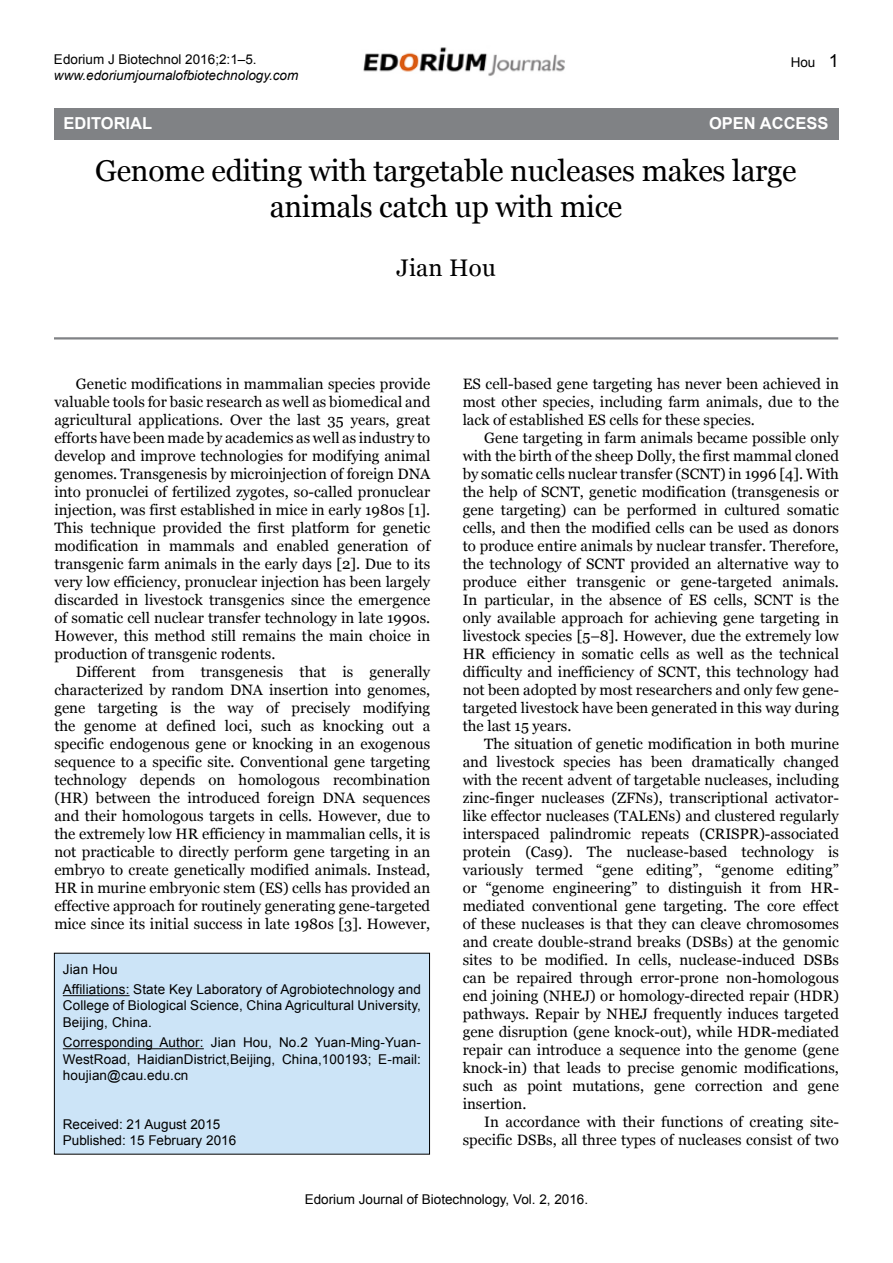
<style>
.page{position:relative;width:893px;height:1263px;background:#fff}
.page>*{position:absolute;margin:0;border:0;box-sizing:border-box;transform-origin:0 0}
.t1{font:30px/36px "Georgia";letter-spacing:-.01em;color:#000;text-align:center}
.t2{font:24px "Georgia";letter-spacing:.01em;color:#000}
.t3{font:700 16.5px "Arial";color:#fff}
.t4{font:15px/18px "Georgia";color:#000;text-align:justify}
.t5{font:13.5px/16.2px "Arial";letter-spacing:.01em;color:#000}
.t6{font:italic 13.5px "Arial";color:#000}
.s1{font-size:18px}
</style>
<div class="page">
<img style="left:363px;top:47px;width:202px;height:29px">
<hr style="left:54px;top:337px;width:784px;height:2px;background:#808285">
<div style="left:54px;top:953px;width:376px;height:201px;background:#cce4f7"></div>
<div style="left:54px;top:953px;width:376px;height:201px;border:1px solid #000"></div>
<hr style="left:63px;top:995px;width:67px;height:1px;background:#000">
<hr style="left:63px;top:1048px;width:141px;height:1px;background:#000">
<div style="left:54px;top:108px;width:784px;height:32px;background:#808285"></div>
<p class="t5" style="left:54px;top:51px;width:204px">Edorium J Biotechnol 2016;2:1–5.</p>
<p class="t6" style="left:54px;top:67px;width:246px">www.edoriumjournalofbiotechnology.com</p>
<p class="t5" style="left:791px;top:54px;width:50px">Hou <span class="s1">1</span></p>
<p class="t3" style="left:64px;top:112px;width:121px">CASE EPORT</p>
<p class="t3" style="left:696px;top:112px;width:23px">OPEOPE</p>
<p class="t3" style="left:730px;top:112px;width:27px">N ACCESS</p>
<h1 class="t1" style="left:95px;top:153px;width:703px">Genome editing with targetable nucleases makes large animals catch up with mice</h1>
<h2 class="t2" style="left:396px;top:253px;width:101px">Jian Hou</h2>
<p class="t3" style="left:64px;top:112px;width:90px">EDITORIAL</p>
<p class="t3" style="left:744px;top:112px;width:29px">N ACCESS</p>
<p class="t4" style="left:54px;top:375px;width:377px;text-indent:22px">Genetic modifications in mammalian species provide valuable tools for basic research as well as biomedical and agricultural applications. Over the last 35 years, great efforts have been made by academics as well as industry to develop and improve technologies for modifying animal genomes. Transgenesis by microinjection of foreign DNA into pronuclei of fertilized zygotes, so-called pronuclear injection, was first established in mice in early 1980s [1].<br>This technique provided the first platform for genetic modification in mammals and enabled generation of transgenic farm animals in the early days [2]. Due to its very low efficiency, pronuclear injection has been largely discarded in livestock transgenics since the emergence of somatic cell nuclear transfer technology in late 1990s.<br>However, this method still remains the main choice in production of transgenic rodents.</p>
<p class="t4" style="left:54px;top:663px;width:377px;text-indent:22px">Different from transgenesis that is generally characterized by random DNA insertion into genomes, gene targeting is the way of precisely modifying the genome at defined loci, such as knocking out a specific endogenous gene or knocking in an exogenous sequence to a specific site. Conventional gene targeting technology depends on homologous recombination (HR) between the introduced foreign DNA sequences and their homologous targets in cells. However, due to the extremely low HR efficiency in mammalian cells, it is not practicable to directly perform gene targeting in an embryo to create genetically modified animals. Instead, HR in murine embryonic stem (ES) cells has provided an effective approach for routinely generating gene-targeted mice since its initial success in late 1980s [3]. However,</p>
<p class="t5" style="left:63px;top:958px;width:360px;line-height:20.7px">Jian Hou<br>Affiliations: State Key Laboratory of Agrobiotechnology and</p>
<p class="t5" style="left:63px;top:998px;width:360px">College of Biological Science, China Agricultural University,<br>Beijing, China.</p>
<p class="t5" style="left:63px;top:1035px;width:360px;text-align:justify">Corresponding Author: Jian Hou, No.2 Yuan-Ming-Yuan-WestRoad, HaidianDistrict,Beijing, China,100193; E-mail: houjian@cau.edu.cn</p>
<p class="t5" style="left:63px;top:1116px;width:175px">Received: 21 August 2015<br>Published: 15 February 2016</p>
<p class="t4" style="left:463px;top:375px;width:378px">ES cell-based gene targeting has never been achieved in most other species, including farm animals, due to the lack of established ES cells for these species.</p>
<p class="t4" style="left:463px;top:429px;width:378px;text-indent:22px">Gene targeting in farm animals became possible only with the birth of the sheep Dolly, the first mammal cloned by somatic cells nuclear transfer (SCNT) in 1996 [4]. With the help of SCNT, genetic modification (transgenesis or gene targeting) can be performed in cultured somatic cells, and then the modified cells can be used as donors to produce entire animals by nuclear transfer. Therefore, the technology of SCNT provided an alternative way to produce either transgenic or gene-targeted animals.<br>In particular, in the absence of ES cells, SCNT is the only available approach for achieving gene targeting in livestock species [5–8]. However, due the extremely low HR efficiency in somatic cells as well as the technical difficulty and inefficiency of SCNT, this technology had not been adopted by most researchers and only few gene&shy;targeted livestock have been generated in this way during the last 15 years.</p>
<p class="t4" style="left:463px;top:735px;width:378px;text-indent:22px">The situation of genetic modification in both murine and livestock species has been dramatically changed with the recent advent of targetable nucleases, including zinc-finger nucleases (ZFNs), transcriptional activator&shy;like effector nucleases (TALENs) and clustered regularly interspaced palindromic repeats (CRISPR)-associated protein (Cas9). The nuclease-based technology is variously termed “gene editing”, “genome editing” or “genome engineering” to distinguish it from HR&shy;mediated conventional gene targeting. The core effect of these nucleases is that they can cleave chromosomes and create double-strand breaks (DSBs) at the genomic sites to be modified. In cells, nuclease-induced DSBs can be repaired through error-prone non-homologous end joining (NHEJ) or homology-directed repair (HDR) pathways. Repair by NHEJ frequently induces targeted gene disruption (gene knock-out), while HDR-mediated repair can introduce a sequence into the genome (gene knock-in) that leads to precise genomic modifications, such as point mutations, gene correction and gene insertion.</p>
<p class="t4" style="left:463px;top:1113px;width:378px;text-align:right">In accordance with their functions of creating site&shy;specific DSBs, all three types of nucleases consist of two</p>
<p class="t5" style="left:305px;top:1191px;width:285px">Edorium Journal of Biotechnology, Vol. 2, 2016.</p>
</div>
